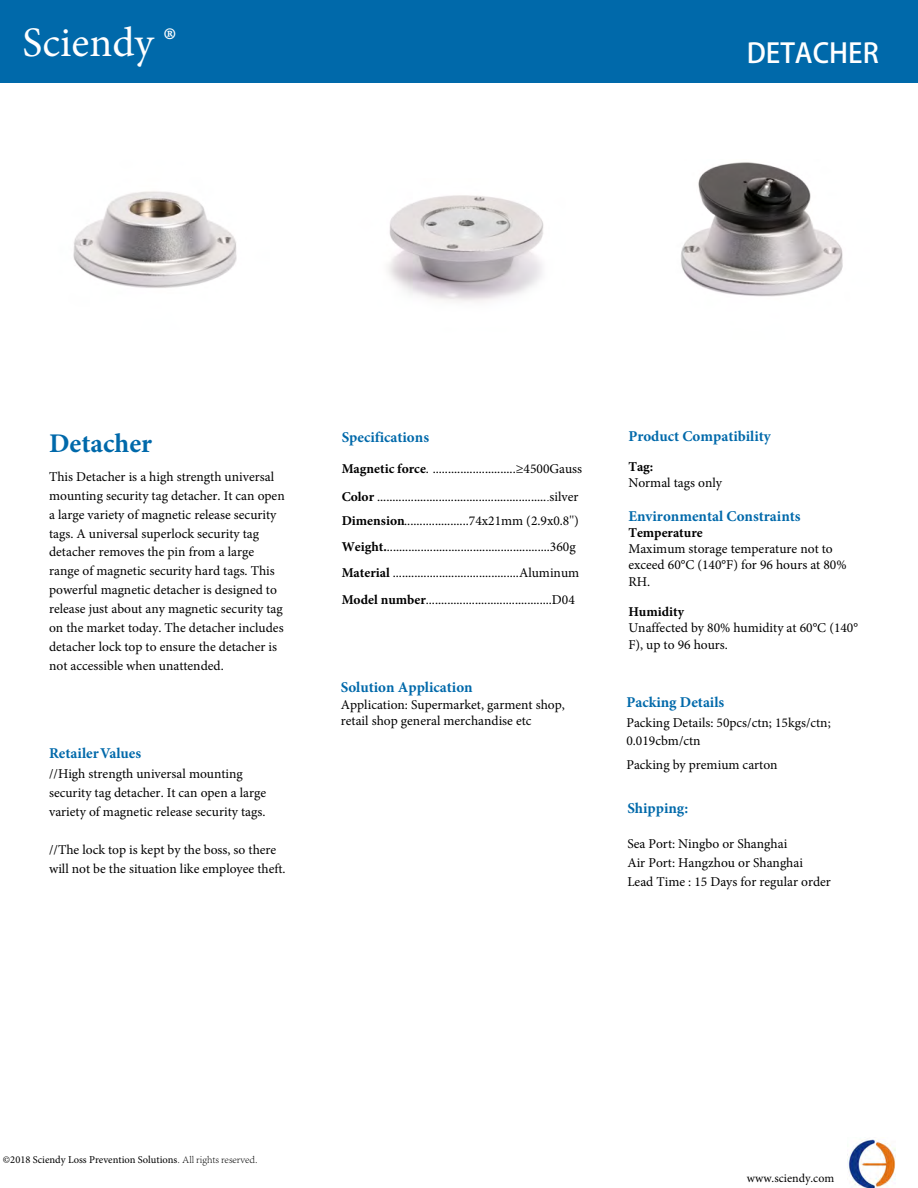
<style>
.page{position:relative;width:918px;height:1188px;background:#fff}
.page>*{position:absolute;margin:0;border:0;box-sizing:border-box;transform-origin:0 0}
.t1{font:42px "Minion Pro";color:#fff}
.t2{font:700 27px "Minion Pro";color:#0069aa}
.t3{font:27px "Adobe Heiti Std";color:#fff}
.t4{font:700 15px "Minion Pro";color:#0069aa}
.t5{font:13.5px/18.9px "Minion Pro";color:#000}
.t6{font:700 13.5px "Minion Pro";color:#000}
.t7{font:12px "Minion Pro";color:#000}
.t8{font:10.5px "Minion Pro";color:#000}
.s1{font-weight:700}
.s2{font-family:"Adobe Song Std";font-weight:300}
</style>
<div class="page">
<div style="left:0;top:0;width:918px;height:83px;background:#0069aa"></div>
<img style="left:847px;top:1139px;width:48px;height:49px">
<img style="left:73px;top:191px;width:164px;height:97px">
<img style="left:388px;top:195px;width:156px;height:107px">
<img style="left:681px;top:162px;width:162px;height:135px">
<h1 class="t1" style="left:23px;top:15px;width:156px">Sciendy ®</h1>
<h2 class="t3" style="left:747px;top:37px;width:133px">DETACHER</h2>
<h2 class="t2" style="left:49px;top:425px;width:105px">Detacher</h2>
<p class="t5" style="left:49px;top:467px;width:237px">This Detacher is a high strength universal mounting security tag detacher. It can open a large variety of magnetic release security tags. A universal superlock security tag detacher removes the pin from a large range of magnetic security hard tags. This powerful magnetic detacher is designed to release just about any magnetic security tag on the market today. The detacher includes detacher lock top to ensure the detacher is not accessible when unattended.</p>
<p class="t4" style="left:49px;top:743px;width:94px">Retailer Values</p>
<p class="t5" style="left:49px;top:764px;width:219px">//High strength universal mounting security tag detacher. It can open a large variety of magnetic release security tags.</p>
<p class="t5" style="left:49px;top:840px;width:238px">//The lock top is kept by the boss, so there will not be the situation like employee theft.</p>
<p class="t4" style="left:342px;top:427px;width:89px">Specifications</p>
<p class="t5" style="left:342px;top:454px;width:242px;line-height:28.3px"><span class="s1">Magnetic force</span>. ...........................≥4500Gauss<br><span class="s1">Color</span> .......................................................<span class="s2">.</span>silver</p>
<p class="t5" style="left:342px;top:508px;width:239px;line-height:26.1px"><span class="s1">Dimension</span> .....................74x21mm (2.9x0.8'')<br><span class="s1">Weight.</span>.....................................................360g<br><span class="s1">Material</span> .........................................Aluminum</p>
<p class="t5" style="left:342px;top:591px;width:235px"><span class="s1">Model number</span>.........................................D04</p>
<p class="t4" style="left:341px;top:677px;width:133px">Solution Application</p>
<p class="t5" style="left:341px;top:696px;width:226px;line-height:16.2px">Application: Supermarket, garment shop, retail shop general merchandise etc</p>
<p class="t4" style="left:628px;top:426px;width:144px">Product Compatibility</p>
<p class="t6" style="left:628px;top:458px;width:27px">Tag:</p>
<p class="t5" style="left:628px;top:473px;width:95px">Normal tags only</p>
<p class="t4" style="left:628px;top:505px;width:174px">Environmental Constraints</p>
<p class="t6" style="left:628px;top:523px;width:76px">Temperature</p>
<p class="t5" style="left:628px;top:541px;width:220px;line-height:16px">Maximum storage temperature not to exceed 60°C (140°F) for 96 hours at 80%<br>RH.</p>
<p class="t6" style="left:628px;top:602px;width:57px">Humidity</p>
<p class="t5" style="left:628px;top:620px;width:231px;line-height:16.2px">Unaffected by 80% humidity at 60°C (140°<br>F), up to 96 hours.</p>
<p class="t4" style="left:626px;top:692px;width:99px">Packing Details</p>
<p class="t5" style="left:626px;top:713px;width:206px">Packing Details: 50pcs/ctn; 15kgs/ctn;<br>0.019cbm/ctn</p>
<p class="t5" style="left:626px;top:755px;width:153px">Packing by premium carton</p>
<p class="t4" style="left:627px;top:797px;width:62px">Shipping:</p>
<p class="t5" style="left:627px;top:834px;width:205px">Sea Port: Ningbo or Shanghai<br>Air Port: Hangzhou or Shanghai<br>Lead Time : 15 Days for regular order</p>
<p class="t8" style="left:3px;top:1152px;width:256px">©2018 Sciendy Loss Prevention Solutions<span class="s2">. All rights reserved.</span></p>
<p class="t7" style="left:747px;top:1170px;width:89px">www.sciendy.com</p>
</div>
